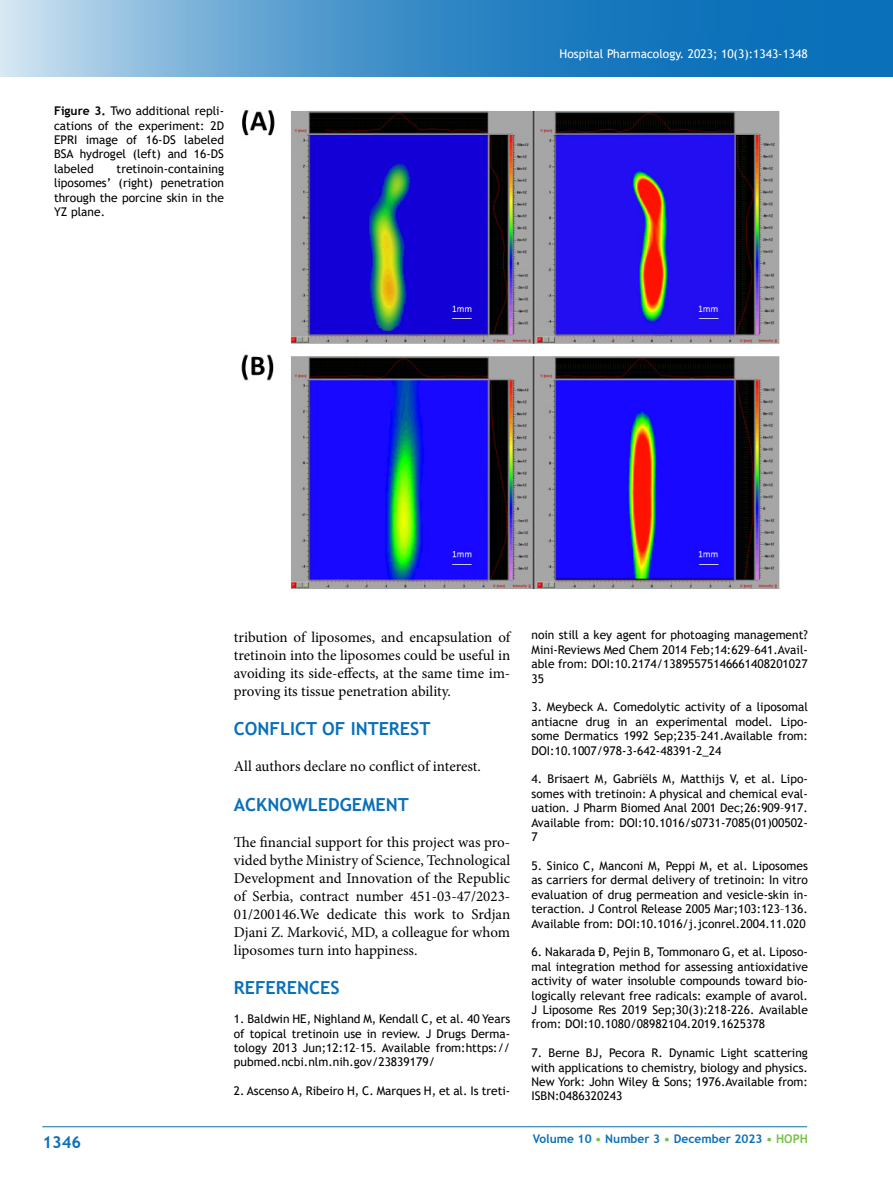
<style>
.page{position:relative;width:893px;height:1191px;background:#fff}
.page>*{position:absolute;margin:0;border:0;box-sizing:border-box;transform-origin:0 0}
.t1{font:700 18px "Trebuchet MS";color:#0a70b9}
.t2{font:700 16.5px "Trebuchet MS";color:#0a70b9}
.t3{font:15px/18px "Minion Pro";color:#000;text-align:justify}
.t4{font:12px/14.4px "Trebuchet MS";color:#000;text-align:justify}
.t5{font:12px "Trebuchet MS";color:#fff}
.t6{font:700 12px "Trebuchet MS";color:#0a70b9}
.s1{font-weight:700}
.s2{color:#76c146}
</style>
<div class="page">
<img style="left:0;top:0;width:893px;height:77px">
<hr style="left:42px;top:1126px;width:765px;height:1px;background:#0a70ac">
<img style="left:241px;top:110px;width:539px;height:480px">
<p class="t4" style="left:54px;top:104px;width:172px"><span class="s1">Figure 3.</span> Two additional repli&shy;cations of the experiment: 2D EPRI image of 16-DS labeled BSA hydrogel (left) and 16-DS labeled</p>
<p class="t4" style="left:54px;top:161px;width:172px;text-indent:63px">tretinoin-containing liposomes’ (right) penetration through the porcine skin in the YZ plane.</p>
<p class="t5" style="left:560px;top:47px;width:250px">Hospital Pharmacology. 2023; 10(3):1343-1348</p>
<p class="t3" style="left:234px;top:628px;width:278px">tribution of liposomes, and encapsulation of tretinoin into the liposomes could be useful in avoiding its side-effects, at the same time im&shy;proving its tissue penetration ability.</p>
<p class="t1" style="left:234px;top:717px;width:198px">CONFLICT OF INTEREST</p>
<p class="t3" style="left:234px;top:757px;width:249px">All authors declare no conflict of interest.</p>
<p class="t1" style="left:234px;top:793px;width:176px">ACKNOWLEDGEMENT</p>
<p class="t3" style="left:234px;top:833px;width:278px">The financial support for this project was pro&shy;vided bythe Ministry of Science, Technological Development and Innovation of the Republic of Serbia, contract number 451-03-47/2023- 01/200146.We dedicate this work to Srdjan Djani Z. Marković, MD, a colleague for whom liposomes turn into happiness.</p>
<p class="t1" style="left:234px;top:976px;width:107px">REFERENCES</p>
<p class="t4" style="left:234px;top:1011px;width:278px">1. Baldwin HE, Nighland M, Kendall C, et al. 40 Years of topical tretinoin use in review. J Drugs Derma&shy;tology 2013 Jun;12:12–15. Available from:https:// pubmed.ncbi.nlm.nih.gov/23839179/</p>
<p class="t4" style="left:234px;top:1083px;width:278px">2. Ascenso A, Ribeiro H, C. Marques H, et al. Is treti-</p>
<p class="t4" style="left:531px;top:628px;width:278px">noin still a key agent for photoaging management?<br>Mini-Reviews Med Chem 2014 Feb;14:629–641.Avail&shy;able from: DOI:10.2174/13895575146661408201027<br>35</p>
<p class="t4" style="left:531px;top:700px;width:278px">3. Meybeck A. Comedolytic activity of a liposomal antiacne drug in an experimental model. Lipo&shy;some Dermatics 1992 Sep;235–241.Available from:<br>DOI:10.1007/978-3-642-48391-2_24</p>
<p class="t4" style="left:531px;top:772px;width:278px">4. Brisaert M, Gabriëls M, Matthijs V, et al. Lipo&shy;somes with tretinoin: A physical and chemical eval&shy;uation. J Pharm Biomed Anal 2001 Dec;26:909–917.<br>Available from: DOI:10.1016/s0731-7085(01)00502- 7</p>
<p class="t4" style="left:531px;top:858px;width:278px">5. Sinico C, Manconi M, Peppi M, et al. Liposomes as carriers for dermal delivery of tretinoin: In vitro evaluation of drug permeation and vesicle-skin in&shy;teraction. J Control Release 2005 Mar;103:123–136.<br>Available from: DOI:10.1016/j.jconrel.2004.11.020</p>
<p class="t4" style="left:531px;top:944px;width:278px">6. Nakarada Đ, Pejin B, Tommonaro G, et al. Liposo&shy;mal integration method for assessing antioxidative activity of water insoluble compounds toward bio&shy;logically relevant free radicals: example of avarol.<br>J Liposome Res 2019 Sep;30(3):218-226. Available from: DOI:10.1080/08982104.2019.1625378</p>
<p class="t4" style="left:531px;top:1045px;width:278px">7. Berne BJ, Pecora R. Dynamic Light scattering with applications to chemistry, biology and physics.<br>New York: John Wiley &amp; Sons; 1976.Available from:<br>ISBN:0486320243</p>
<p class="t2" style="left:43px;top:1131px;width:40px">1346</p>
<p class="t6" style="left:533px;top:1131px;width:277px">Volume 10 <span class="s2">•</span> Number 3 <span class="s2">•</span> December 2023 <span class="s2">• HOPH</span></p>
</div>
